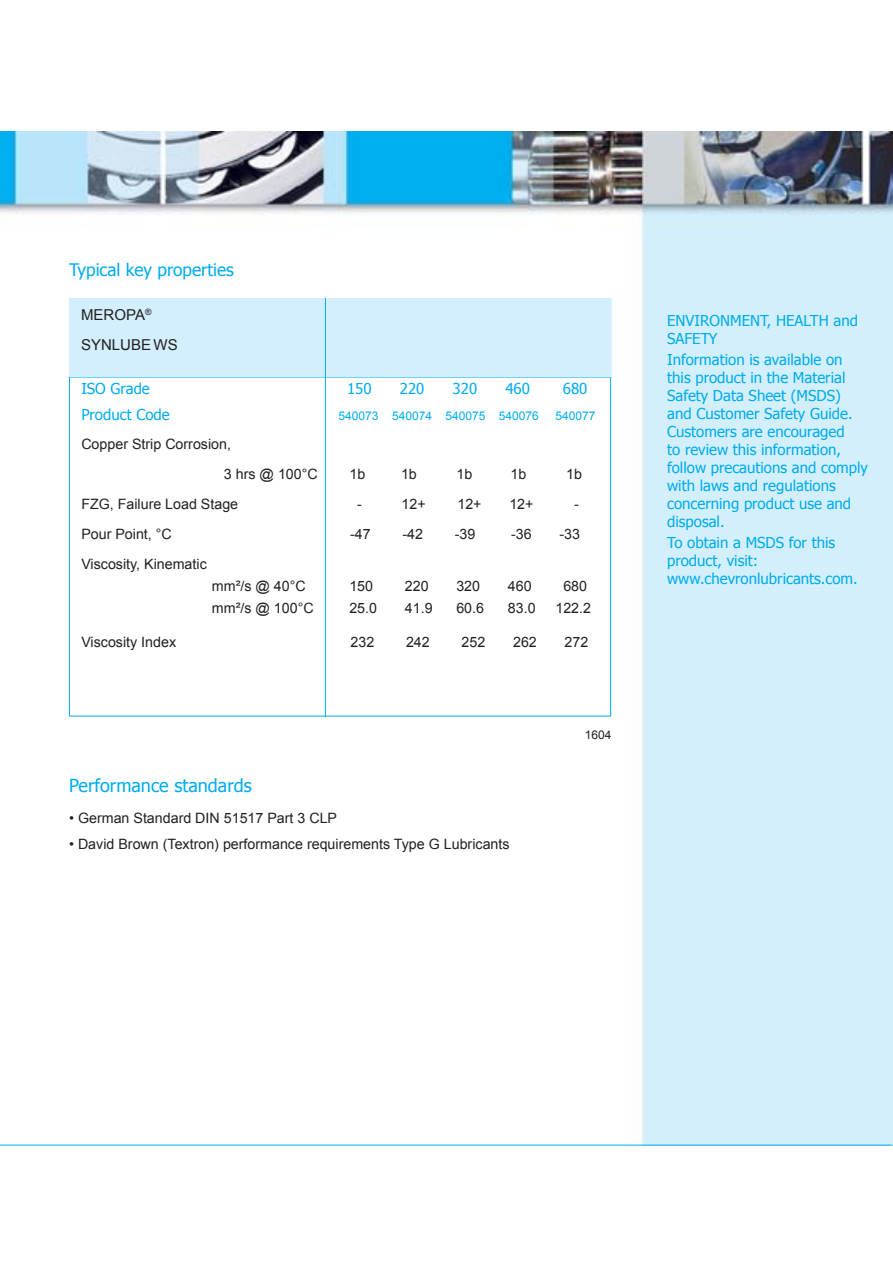
<style>
.page{position:relative;width:893px;height:1263px;background:#fff}
.page>*{position:absolute;margin:0;border:0;box-sizing:border-box;transform-origin:0 0}
.t1{font:18px "Tahoma";color:#00acee}
.t2{font:17.25px "Tahoma";color:#00acee}
.t3{font:15px/18px "Tahoma";color:#00acee}
.t4{font:15px/30px "Arial";color:#221f1f}
.t5{font:14.25px/30px "Arial";color:#221f1f}
.t6{font:12px "Arial";color:#00acee}
.t7{font:12px "Arial";color:#221f1f}
</style>
<div class="page">
<img style="left:0;top:132px;width:892px;height:1013px">
<hr style="left:69px;top:377px;width:542px;height:1px;background:#00acee">
<hr style="left:0;top:1145px;width:892px;height:1px;background:#00acee">
<div style="left:69px;top:299px;width:542px;height:78px;background:#d3eefc"></div>
<hr style="left:325px;top:298px;width:1px;height:419px;background:#00acee">
<p class="t2" style="left:69px;top:259px;width:166px">Typical key properties</p>
<p class="t4" style="left:81px;top:300px;width:98px">MEROPA<sup>®<br></sup>SYNLUBE WS</p>
<p class="t3" style="left:81px;top:379px;width:70px">ISO Grade</p>
<p class="t3" style="left:347px;top:379px;width:26px">150</p>
<p class="t3" style="left:400px;top:379px;width:26px">220</p>
<p class="t3" style="left:452px;top:379px;width:26px">320</p>
<p class="t3" style="left:505px;top:379px;width:26px">460</p>
<p class="t3" style="left:563px;top:379px;width:26px">680</p>
<p class="t3" style="left:81px;top:405px;width:90px">Product Code</p>
<p class="t6" style="left:338px;top:408px;width:202px">540073 540074 540075 540076</p>
<p class="t6" style="left:555px;top:408px;width:42px">540077</p>
<p class="t5" style="left:224px;top:429px;width:95px;text-indent:-142px">Copper Strip Corrosion,<br>3 hrs @ 100°C</p>
<p class="t5" style="left:349px;top:459px;width:17px">1b</p>
<p class="t5" style="left:401px;top:459px;width:17px">1b</p>
<p class="t5" style="left:456px;top:459px;width:17px">1b</p>
<p class="t5" style="left:510px;top:459px;width:17px">1b</p>
<p class="t5" style="left:566px;top:459px;width:17px">1b</p>
<p class="t5" style="left:81px;top:489px;width:158px">FZG, Failure Load Stage</p>
<p class="t5" style="left:357px;top:489px;width:6px">-</p>
<p class="t5" style="left:401px;top:489px;width:26px">12+</p>
<p class="t5" style="left:457px;top:489px;width:26px">12+</p>
<p class="t5" style="left:509px;top:489px;width:26px">12+</p>
<p class="t5" style="left:574px;top:489px;width:6px">-</p>
<p class="t5" style="left:81px;top:519px;width:92px">Pour Point, °C</p>
<p class="t5" style="left:350px;top:519px;width:22px">-47</p>
<p class="t5" style="left:402px;top:519px;width:22px">-42</p>
<p class="t5" style="left:455px;top:519px;width:22px">-39</p>
<p class="t5" style="left:511px;top:519px;width:22px">-36</p>
<p class="t5" style="left:559px;top:519px;width:22px">-33</p>
<p class="t5" style="left:81px;top:549px;width:127px">Viscosity, Kinematic</p>
<p class="t5" style="left:212px;top:571px;width:95px">mm²/s @ 40°C</p>
<p class="t5" style="left:349px;top:571px;width:25px">150</p>
<p class="t5" style="left:405px;top:571px;width:25px">220</p>
<p class="t5" style="left:456px;top:571px;width:25px">320</p>
<p class="t5" style="left:508px;top:571px;width:25px">460</p>
<p class="t5" style="left:563px;top:571px;width:25px">680</p>
<p class="t5" style="left:212px;top:593px;width:103px">mm²/s @ 100°C</p>
<p class="t5" style="left:349px;top:593px;width:29px">25.0</p>
<p class="t5" style="left:405px;top:593px;width:29px">41.9</p>
<p class="t5" style="left:456px;top:593px;width:29px">60.6</p>
<p class="t5" style="left:508px;top:593px;width:29px">83.0</p>
<p class="t5" style="left:555px;top:593px;width:37px">122.2</p>
<p class="t5" style="left:81px;top:627px;width:96px">Viscosity Index</p>
<p class="t5" style="left:350px;top:627px;width:25px">232</p>
<p class="t5" style="left:406px;top:627px;width:25px">242</p>
<p class="t5" style="left:461px;top:627px;width:25px">252</p>
<p class="t5" style="left:513px;top:627px;width:25px">262</p>
<p class="t5" style="left:564px;top:627px;width:25px">272</p>
<p class="t1" style="left:69px;top:774px;width:184px">Performance standards</p>
<p class="t5" style="left:69px;top:803px;width:269px">• German Standard DIN 51517 Part 3 CLP</p>
<p class="t5" style="left:69px;top:829px;width:442px">• David Brown (Textron) performance requirements Type G Lubricants</p>
<p class="t7" style="left:584px;top:727px;width:28px">1604</p>
<p class="t3" style="left:667px;top:311px;width:192px">ENVIRONMENT, HEALTH and<br>SAFETY</p>
<p class="t3" style="left:667px;top:350px;width:202px">Information is available on this product in the Material<br>Safety Data Sheet (MSDS) and Customer Safety Guide.<br>Customers are encouraged<br>to review this information, follow precautions and comply with laws and regulations concerning product use and disposal.</p>
<p class="t3" style="left:667px;top:533px;width:192px">To obtain a MSDS for this product, visit: www.chevronlubricants.com.</p>
</div>
